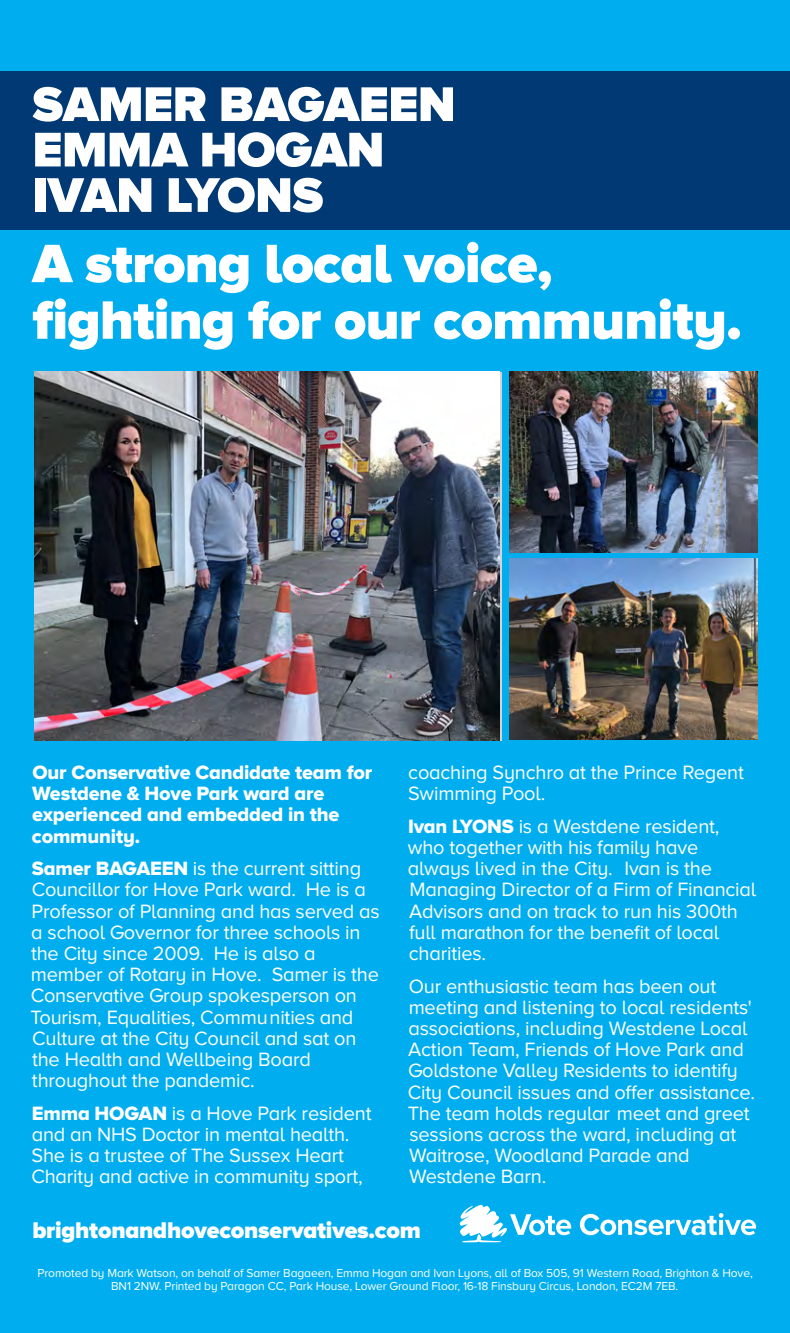
<style>
.page{position:relative;width:790px;height:1333px;background:#fff}
.page>*{position:absolute;margin:0;border:0;box-sizing:border-box;transform-origin:0 0}
.t1{font:900 56px/56.6px "Proxima Nova A";letter-spacing:-.015em;color:#fff}
.t2{font:900 50.4px/45.4px "Proxima Nova A";letter-spacing:-.01em;color:#fff}
.t3{font:900 23.6px "Proxima Nova A";letter-spacing:-.01em;color:#fff}
.t4{font:20px/21.2px "Proxima Nova A";letter-spacing:-.01em;color:#fff}
.t5{font:20px/21.2px "Proxima Nova A Extrabld";letter-spacing:-.01em;color:#fff}
.t6{font:12px/13px "Proxima Nova A";letter-spacing:-.01em;color:#fff;text-align:center}
.s1{font-family:"Proxima Nova A Extrabld"}
</style>
<div class="page">
<div style="left:0;top:0;width:790px;height:1332px;background:#00aeef"></div>
<img style="left:34px;top:372px;width:465px;height:368px">
<img style="left:509px;top:372px;width:249px;height:180px">
<img style="left:509px;top:559px;width:249px;height:180px">
<div style="left:0;top:71px;width:790px;height:159px;background:#003973"></div>
<svg style="left:459px;top:1204px;width:297px;height:38px"></svg>
<h2 class="t2" style="left:32px;top:80px;width:425px">SAMER BAGAEEN<br>EMMA HOGAN<br>IVAN LYONS</h2>
<h1 class="t1" style="left:32px;top:234px;width:711px">A strong local voice, fighting for our community.</h1>
<p class="t5" style="left:32px;top:761px;width:342px">Our Conservative Candidate team for<br>Westdene &amp; Hove Park ward are experienced and embedded in the community.</p>
<p class="t4" style="left:31px;top:857px;width:350px"><span class="s1">Samer BAGAEEN</span> is the current sitting Councillor for Hove Park ward. He is a Professor of Planning and has served as a school Governor for three schools in the City since 2009. He is also a member of Rotary in Hove. Samer is the Conservative Group spokesperson on Tourism, Equalities, Communities and Culture at the City Council and sat on the Health and Wellbeing Board throughout the pandemic.</p>
<p class="t4" style="left:31px;top:1102px;width:342px"><span class="s1">Emma HOGAN</span> is a Hove Park resident and an NHS Doctor in mental health.<br>She is a trustee of The Sussex Heart Charity and active in community sport,</p>
<p class="t4" style="left:408px;top:761px;width:337px">coaching Synchro at the Prince Regent<br>Swimming Pool.</p>
<p class="t4" style="left:408px;top:815px;width:350px"><span class="s1">Ivan LYONS</span> is a Westdene resident, who together with his family have always lived in the City. Ivan is the<br>Managing Director of a Firm of Financial<br>Advisors and on track to run his 300th full marathon for the benefit of local charities.</p>
<p class="t4" style="left:408px;top:974px;width:349px">Our enthusiastic team has been out meeting and listening to local residents' associations, including Westdene Local Action Team, Friends of Hove Park and Goldstone Valley Residents to identify City Council issues and offer assistance.<br>The team holds regular meet and greet sessions across the ward, including at Waitrose, Woodland Parade and Westdene Barn.</p>
<p class="t3" style="left:32px;top:1216px;width:390px">brightonandhoveconservatives.com</p>
<p class="t6" style="left:37px;top:1266px;width:717px">Promoted by Mark Watson, on behalf of Samer Bagaeen, Emma Hogan and Ivan Lyons, all of Box 505, 91 Western Road, Brighton &amp; Hove,<br>BN1 2NW. Printed by Paragon CC, Park House, Lower Ground Floor, 16-18 Finsbury Circus, London, EC2M 7EB.</p>
</div>
